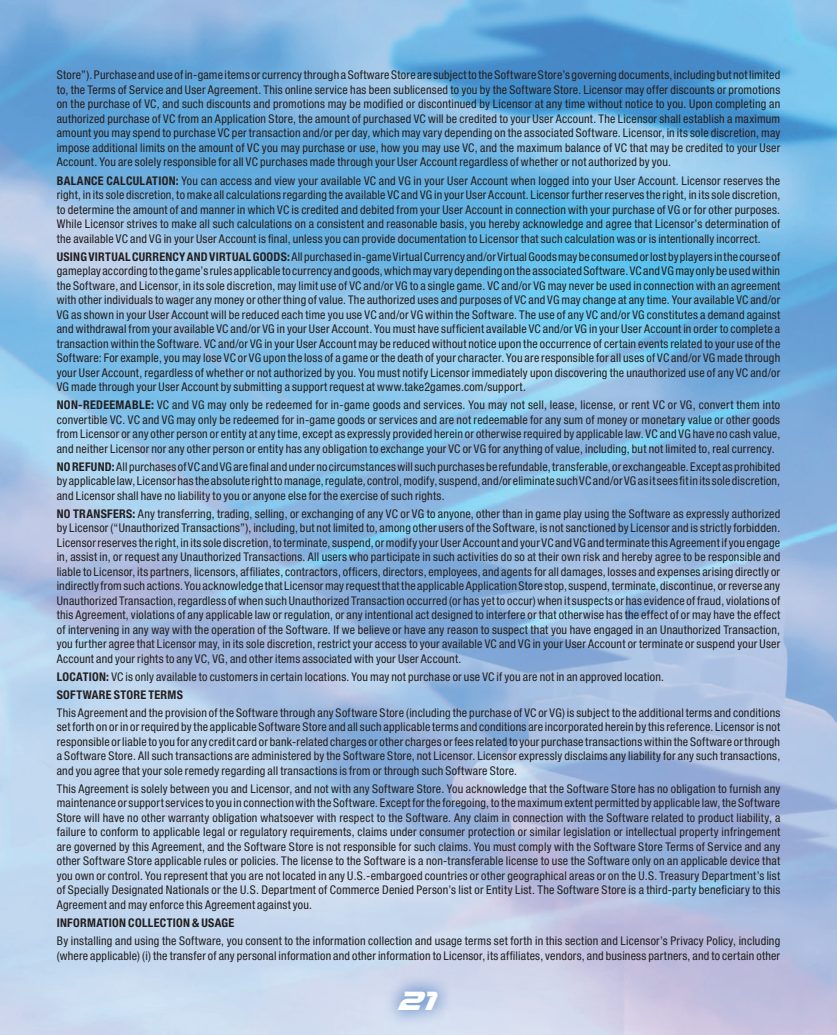
<style>
.page{position:relative;width:837px;height:1035px;background:#fff}
.page>*{position:absolute;margin:0;border:0;box-sizing:border-box;transform-origin:0 0}
.t1{font:27.5px "Speed";color:#fff}
.t2{font:condensed 12px/14.5px "Helvetica Neue LT Pro";letter-spacing:.02em;color:#231f20;text-align:justify}
.t3{font:700 condensed 12px "Helvetica Neue LT Pro";letter-spacing:.025em;color:#231f20}
.s1{font-weight:700}
</style>
<div class="page">
<img style="left:0;top:0;width:836px;height:1035px">
<img style="left:383px;top:975px;width:70px;height:51px">
<p class="t2" style="left:57px;top:68px;width:724px">Store”). Purchase and use of in-game items or currency through a Software Store are subject to the Software Store’s governing documents, including but not limited to, the Terms of Service and User Agreement. This online service has been sublicensed to you by the Software Store. Licensor may offer discounts or promotions on the purchase of VC, and such discounts and promotions may be modified or discontinued by Licensor at any time without notice to you. Upon completing an authorized purchase of VC from an Application Store, the amount of purchased VC will be credited to your User Account. The Licensor shall establish a maximum amount you may spend to purchase VC per transaction and/or per day, which may vary depending on the associated Software. Licensor, in its sole discretion, may impose additional limits on the amount of VC you may purchase or use, how you may use VC, and the maximum balance of VC that may be credited to your User Account. You are solely responsible for all VC purchases made through your User Account regardless of whether or not authorized by you.</p>
<p class="t2" style="left:57px;top:173px;width:724px"><span class="s1">BALANCE CALCULATION:</span> You can access and view your available VC and VG in your User Account when logged into your User Account. Licensor reserves the right, in its sole discretion, to make all calculations regarding the available VC and VG in your User Account. Licensor further reserves the right, in its sole discretion, to determine the amount of and manner in which VC is credited and debited from your User Account in connection with your purchase of VG or for other purposes.<br>While Licensor strives to make all such calculations on a consistent and reasonable basis, you hereby acknowledge and agree that Licensor’s determination of the available VC and VG in your User Account is final, unless you can provide documentation to Licensor that such calculation was or is intentionally incorrect.</p>
<p class="t2" style="left:57px;top:249px;width:724px"><span class="s1">USING VIRTUAL CURRENCY AND VIRTUAL GOODS:</span> All purchased in-game Virtual Currency and/or Virtual Goods may be consumed or lost by players in the course of gameplay according to the game’s rules applicable to currency and goods, which may vary depending on the associated Software. VC and VG may only be used within the Software, and Licensor, in its sole discretion, may limit use of VC and/or VG to a single game. VC and/or VG may never be used in connection with an agreement with other individuals to wager any money or other thing of value. The authorized uses and purposes of VC and VG may change at any time. Your available VC and/or VG as shown in your User Account will be reduced each time you use VC and/or VG within the Software. The use of any VC and/or VG constitutes a demand against and withdrawal from your available VC and/or VG in your User Account. You must have sufficient available VC and/or VG in your User Account in order to complete a transaction within the Software. VC and/or VG in your User Account may be reduced without notice upon the occurrence of certain events related to your use of the Software: For example, you may lose VC or VG upon the loss of a game or the death of your character. You are responsible for all uses of VC and/or VG made through your User Account, regardless of whether or not authorized by you. You must notify Licensor immediately upon discovering the unauthorized use of any VC and/or VG made through your User Account by submitting a support request at www.take2games.com/support.</p>
<p class="t2" style="left:57px;top:397px;width:724px"><span class="s1">NON-REDEEMABLE:</span> VC and VG may only be redeemed for in-game goods and services. You may not sell, lease, license, or rent VC or VG, convert them into convertible VC. VC and VG may only be redeemed for in-game goods or services and are not redeemable for any sum of money or monetary value or other goods from Licensor or any other person or entity at any time, except as expressly provided herein or otherwise required by applicable law. VC and VG have no cash value, and neither Licensor nor any other person or entity has any obligation to exchange your VC or VG for anything of value, including, but not limited to, real currency.</p>
<p class="t2" style="left:57px;top:459px;width:725px"><span class="s1">NO REFUND:</span> All purchases of VC and VG are final and under no circumstances will such purchases be refundable, transferable, or exchangeable. Except as prohibited by applicable law, Licensor has the absolute right to manage, regulate, control, modify, suspend, and/or eliminate such VC and/or VG as it sees fit in its sole discretion, and Licensor shall have no liability to you or anyone else for the exercise of such rights.</p>
<p class="t2" style="left:57px;top:506px;width:724px"><span class="s1">NO TRANSFERS:</span> Any transferring, trading, selling, or exchanging of any VC or VG to anyone, other than in game play using the Software as expressly authorized by Licensor (“Unauthorized Transactions”), including, but not limited to, among other users of the Software, is not sanctioned by Licensor and is strictly forbidden.<br>Licensor reserves the right, in its sole discretion, to terminate, suspend, or modify your User Account and your VC and VG and terminate this Agreement if you engage in, assist in, or request any Unauthorized Transactions. All users who participate in such activities do so at their own risk and hereby agree to be responsible and liable to Licensor, its partners, licensors, affiliates, contractors, officers, directors, employees, and agents for all damages, losses and expenses arising directly or indirectly from such actions. You acknowledge that Licensor may request that the applicable Application Store stop, suspend, terminate, discontinue, or reverse any Unauthorized Transaction, regardless of when such Unauthorized Transaction occurred (or has yet to occur) when it suspects or has evidence of fraud, violations of this Agreement, violations of any applicable law or regulation, or any intentional act designed to interfere or that otherwise has the effect of or may have the effect of intervening in any way with the operation of the Software. If we believe or have any reason to suspect that you have engaged in an Unauthorized Transaction, you further agree that Licensor may, in its sole discretion, restrict your access to your available VC and VG in your User Account or terminate or suspend your User Account and your rights to any VC, VG, and other items associated with your User Account.</p>
<p class="t2" style="left:57px;top:667px;width:608px;line-height:18px"><span class="s1">LOCATION:</span> VC is only available to customers in certain locations. You may not purchase or use VC if you are not in an approved location.<br><span class="s1">SOFTWARE STORE TERMS</span></p>
<p class="t2" style="left:57px;top:705px;width:724px">This Agreement and the provision of the Software through any Software Store (including the purchase of VC or VG) is subject to the additional terms and conditions set forth on or in or required by the applicable Software Store and all such applicable terms and conditions are incorporated herein by this reference. Licensor is not responsible or liable to you for any credit card or bank-related charges or other charges or fees related to your purchase transactions within the Software or through a Software Store. All such transactions are administered by the Software Store, not Licensor. Licensor expressly disclaims any liability for any such transactions, and you agree that your sole remedy regarding all transactions is from or through such Software Store.</p>
<p class="t2" style="left:57px;top:781px;width:724px">This Agreement is solely between you and Licensor, and not with any Software Store. You acknowledge that the Software Store has no obligation to furnish any maintenance or support services to you in connection with the Software. Except for the foregoing, to the maximum extent permitted by applicable law, the Software Store will have no other warranty obligation whatsoever with respect to the Software. Any claim in connection with the Software related to product liability, a failure to conform to applicable legal or regulatory requirements, claims under consumer protection or similar legislation or intellectual property infringement are governed by this Agreement, and the Software Store is not responsible for such claims. You must comply with the Software Store Terms of Service and any other Software Store applicable rules or policies. The license to the Software is a non-transferable license to use the Software only on an applicable device that you own or control. You represent that you are not located in any U.S.-embargoed countries or other geographical areas or on the U.S. Treasury Department’s list of Specially Designated Nationals or the U.S. Department of Commerce Denied Person’s list or Entity List. The Software Store is a third-party beneficiary to this Agreement and may enforce this Agreement against you.</p>
<p class="t3" style="left:57px;top:915px;width:179px">INFORMATION COLLECTION &amp; USAGE</p>
<p class="t2" style="left:57px;top:933px;width:724px">By installing and using the Software, you consent to the information collection and usage terms set forth in this section and Licensor’s Privacy Policy, including (where applicable) (i) the transfer of any personal information and other information to Licensor, its affiliates, vendors, and business partners, and to certain other</p>
<h1 class="t1" style="left:400px;top:982px;width:38px">21</h1>
</div>
